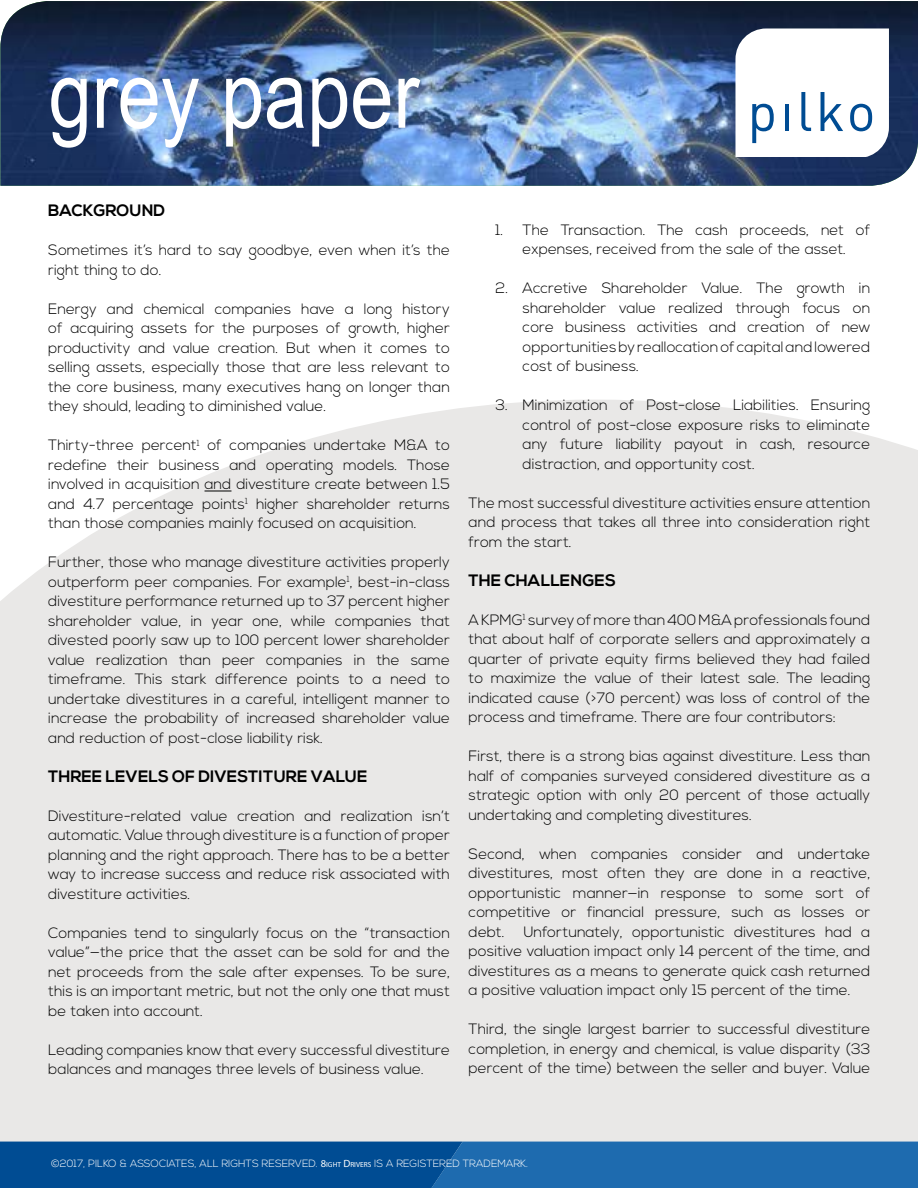
<style>
.page{position:relative;width:918px;height:1188px;background:#fff}
.page>*{position:absolute;margin:0;border:0;box-sizing:border-box;transform-origin:0 0}
.t1{font:94.5px "Arial Narrow";color:#fff}
.t2{font:700 16.5px "Nexa";color:#000}
.t3{font:300 15px/19.5px "Nexa";color:#000;text-align:justify}
.t4{font:300 10.5px "Nexa";color:#fff}
.s1{font-family:"Myriad Pro";font-weight:400}
.s2{font-family:"Myriad Pro";font-weight:400;font-size:7.35px}
</style>
<div class="page">
<div style="left:0;top:400px;width:918px;height:742px;background:#e9e8e7"></div>
<svg style="left:0;top:1142px;width:918px;height:46px;background:#0f5ba1"></svg>
<img style="left:0;top:1px;width:918px;height:185px">
<svg style="left:735px;top:28px;width:154px;height:129px"></svg>
<svg style="left:205px;top:491px;width:26px;height:1px"></svg>
<h1 class="t1" style="left:49px;top:25px;width:372px">grey paper</h1>
<p class="t2" style="left:48px;top:201px;width:118px">BACKGROUND</p>
<p class="t3" style="left:48px;top:241px;width:403px">Sometimes it’s hard to say goodbye, even when it’s the right thing to do.</p>
<p class="t3" style="left:48px;top:300px;width:403px">Energy and chemical companies have a long history of acquiring assets for the purposes of growth, higher productivity and value creation. But when it comes to selling assets, especially those that are less relevant to the core business, many executives hang on longer than they should, leading to diminished value.</p>
<p class="t3" style="left:48px;top:436px;width:403px">Thirty-three percent<sup>1</sup> of companies undertake M&amp;A to redefine their business and operating models. Those involved in acquisition and divestiture create between 1.5 and 4.7 percentage points<sup>1</sup> higher shareholder returns than those companies mainly focused on acquisition.</p>
<p class="t3" style="left:48px;top:553px;width:403px">Further, those who manage divestiture activities properly outperform peer companies. For example<sup>1</sup>, best-in-class divestiture performance returned up to 37 percent higher shareholder value, in year one, while companies that divested poorly saw up to 100 percent lower shareholder value realization than peer companies in the same timeframe. This stark difference points to a need to undertake divestitures in a careful, intelligent manner to increase the probability of increased shareholder value and reduction of post-close liability risk.</p>
<p class="t2" style="left:48px;top:767px;width:321px">THREE LEVELS OF DIVESTITURE VALUE</p>
<p class="t3" style="left:48px;top:807px;width:403px">Divestiture-related value creation and realization isn’t automatic. Value through divestiture is a function of proper planning and the right approach. There has to be a better way to increase success and reduce risk associated with divestiture activities.</p>
<p class="t3" style="left:48px;top:924px;width:403px">Companies tend to singularly focus on the “transaction value”—the price that the asset can be sold for and the net proceeds from the sale after expenses. To be sure, this is an important metric, but not the only one that must be taken into account.</p>
<p class="t3" style="left:48px;top:1041px;width:403px">Leading companies know that every successful divestiture balances and manages three levels of business value.</p>
<p class="t3" style="left:496px;top:221px;width:376px;text-align:center">1. The Transaction. The cash proceeds, net of expenses, received from the sale of the asset.</p>
<p class="t3" style="left:523px;top:279px;width:349px;text-indent:-27px">2. Accretive Shareholder Value. The growth in shareholder value realized through focus on core business activities and creation of new opportunities by reallocation of capital and lowered cost of business.</p>
<p class="t3" style="left:523px;top:396px;width:349px;text-indent:-27px">3. Minimization of Post-close Liabilities. Ensuring control of post-close exposure risks to eliminate any future liability payout in cash, resource distraction, and opportunity cost.</p>
<p class="t3" style="left:469px;top:494px;width:403px">The most successful divestiture activities ensure attention and process that takes all three into consideration right from the start.</p>
<p class="t2" style="left:469px;top:571px;width:149px">THE CHALLENGES</p>
<p class="t3" style="left:469px;top:611px;width:403px">A KPMG<sup>1</sup> survey of more than 400 M&amp;A professionals found that about half of corporate sellers and approximately a quarter of private equity firms believed they had failed to maximize the value of their latest sale. The leading indicated cause (&gt;70 percent) was loss of control of the process and timeframe. There are four contributors:</p>
<p class="t3" style="left:469px;top:747px;width:403px">First, there is a strong bias against divestiture. Less than half of companies surveyed considered divestiture as a strategic option with only 20 percent of those actually undertaking and completing divestitures.</p>
<p class="t3" style="left:469px;top:845px;width:403px">Second, when companies consider and undertake divestitures, most often they are done in a reactive, opportunistic manner—in response to some sort of competitive or financial pressure, such as losses or debt.</p>
<p class="t3" style="left:469px;top:923px;width:403px;text-indent:55px">Unfortunately, opportunistic divestitures had a positive valuation impact only 14 percent of the time, and divestitures as a means to generate quick cash returned a positive valuation impact only 15 percent of the time.</p>
<p class="t3" style="left:469px;top:1020px;width:403px">Third, the single largest barrier to successful divestiture completion, in energy and chemical, is value disparity (33 percent of the time) between the seller and buyer. Value</p>
<p class="t4" style="left:51px;top:1157px;width:479px">©2017, PILKO &amp; ASSOCIATES, ALL RIGHTS RESERVED. <span class="s1">8</span><span class="s2">IGHT</span> <span class="s1">D</span><span class="s2">RIVERS</span> IS A REGISTERED TRADEMARK.</p>
</div>
